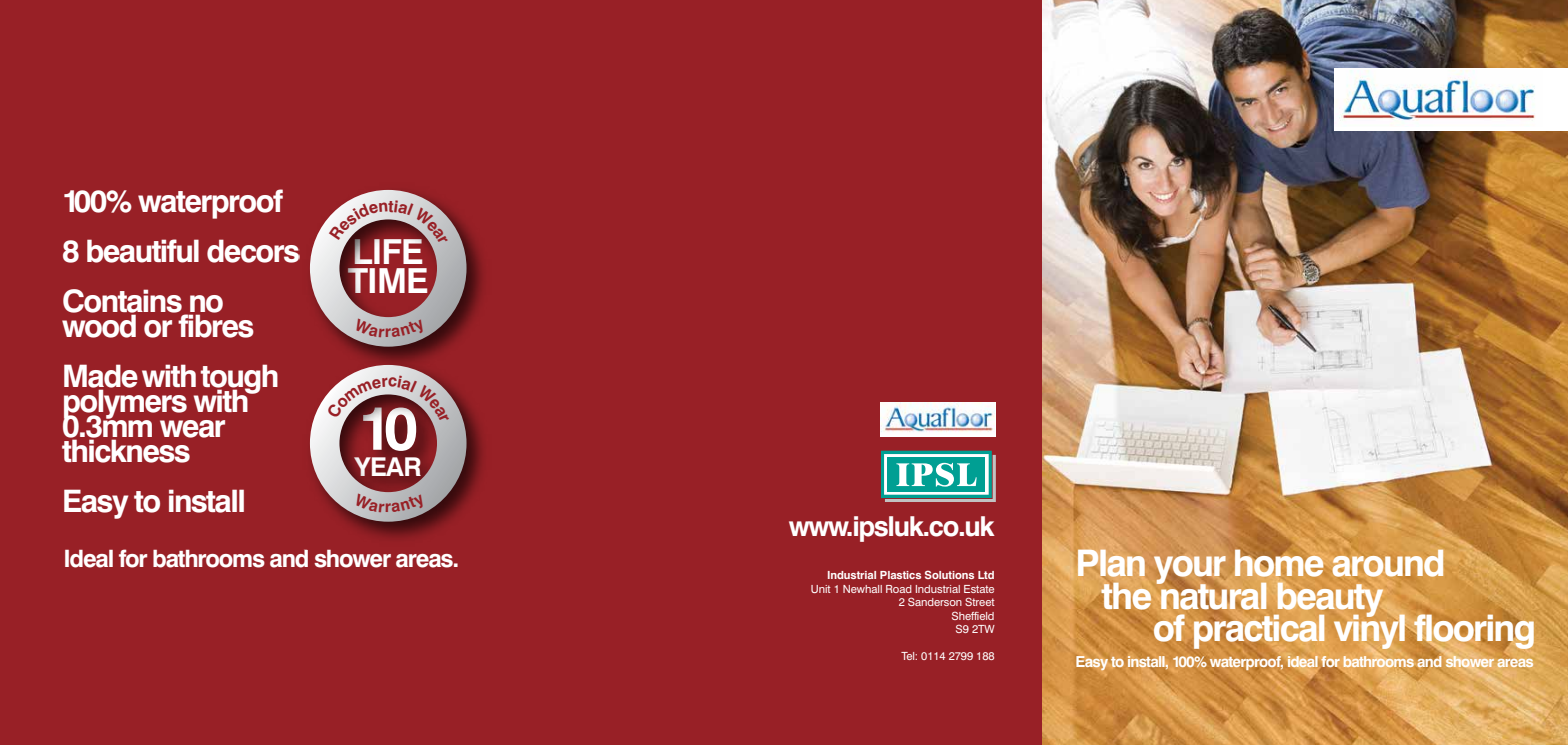
<style>
.page{position:relative;width:1568px;height:745px;background:#fff}
.page>*{position:absolute;margin:0;border:0;box-sizing:border-box;transform-origin:0 0}
.t1{font:700 60.38px "Swiss 721 BT";color:#fff}
.t2{font:700 36.62px/32.2px "Swiss 721 BT";letter-spacing:-.05em;color:#fff}
.t3{font:700 34.5px/28.8px "Swiss 721 BT";letter-spacing:-.025em;color:#fff}
.t4{font:700 31px/50px "Swiss 721 BT";letter-spacing:-.05em;color:#fff}
.t5{font:700 27.38px "Swiss 721 BT";letter-spacing:-.05em;color:#fff}
.t6{font:700 25.88px "Swiss 721 BT";color:#fff}
.t7{font:700 23.88px "Swiss 721 BT";letter-spacing:-.05em;color:#fff}
.t8{font:700 15.12px "Swiss 721 BT";letter-spacing:-.05em;color:#fff}
.t9{font:11.25px/13.5px "Swiss 721 BT";letter-spacing:-.005em;color:#fff;text-align:right}
.t10{font:700 11.25px "Swiss 721 BT";letter-spacing:-.005em;color:#fff}
</style>
<div class="page">
<img style="left:1042px;top:0;width:526px;height:744px">
<div style="left:1334px;top:69px;width:234px;height:62px;background:#fff"></div>
<div style="left:504px;top:0;width:538px;height:744px;background:#982026"></div>
<div style="left:0;top:0;width:519px;height:744px;background:#982026"></div>
<svg style="left:881px;top:450px;width:115px;height:51px;background:#5bb7b0"></svg>
<img style="left:1333px;top:70px;width:202px;height:56px">
<div style="left:880px;top:402px;width:115px;height:34px;background:#fff"></div>
<img style="left:880px;top:402px;width:116px;height:32px">
<img style="left:345px;top:189px;width:139px;height:165px">
<img style="left:345px;top:354px;width:139px;height:186px">
<svg style="left:310px;top:190px;width:157px;height:156px"></svg>
<svg style="left:310px;top:364px;width:157px;height:157px"></svg>
<p class="t4" style="left:62px;top:175px;width:239px">100% waterproof<br>8 beautiful decors<br>Contains no</p>
<p class="t4" style="left:62px;top:300px;width:219px">wood or fibres<br>Madewithtough</p>
<p class="t4" style="left:62px;top:388px;width:189px;line-height:25px">polymers with<br>0.3mm wear thickness</p>
<p class="t4" style="left:62px;top:475px;width:185px">Easy to install</p>
<p class="t7" style="left:63px;top:543px;width:397px">Ideal for bathrooms and shower areas.</p>
<p class="t3" style="left:348px;top:237px;width:83px">LIFE<br>TIME</p>
<h1 class="t1" style="left:358px;top:391px;width:61px">10</h1>
<p class="t6" style="left:355px;top:450px;width:69px">YEAR</p>
<p class="t5" style="left:789px;top:509px;width:207px">www.ipsluk.co.uk</p>
<p class="t10" style="left:827px;top:567px;width:169px">Industrial Plastics Solutions Ltd</p>
<p class="t9" style="left:811px;top:581px;width:185px">Unit 1 Newhall Road Industrial Estate<br>2 Sanderson Street<br>Sheffield<br>S9 2TW</p>
<p class="t9" style="left:901px;top:648px;width:95px">Tel: 0114 2799 188</p>
<p class="t2" style="left:1101px;top:546px;width:346px;text-indent:-26px">Plan your home around the natural beauty</p>
<p class="t2" style="left:1153px;top:611px;width:385px">of practical vinyl flooring</p>
<p class="t8" style="left:1076px;top:651px;width:460px">Easy to install, 100% waterproof, ideal for bathrooms and shower areas</p>
</div>
